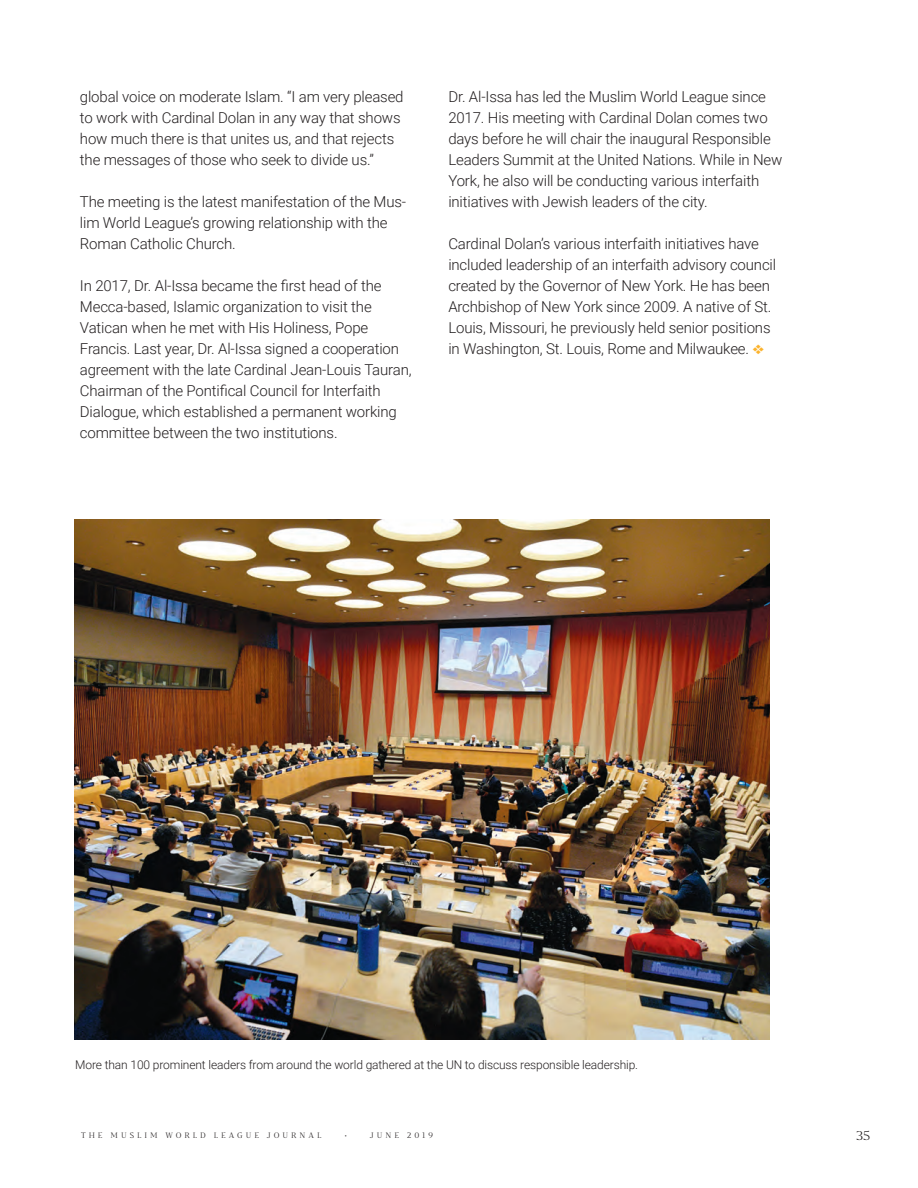
<style>
.page{position:relative;width:918px;height:1188px;background:#fff}
.page>*{position:absolute;margin:0;border:0;box-sizing:border-box;transform-origin:0 0}
.t1{font:300 15px/21px "Roboto";letter-spacing:-.01em;color:#231f20}
.t2{font:300 12px "Roboto";letter-spacing:-.01em;color:#231f20}
.t3{font:300 12px "Bw Darius";color:#231f20}
.t4{font:300 7.5px "Bw Darius";letter-spacing:.4em;color:#231f20}
.s1{color:#fcb32c}
</style>
<div class="page">
<img style="left:74px;top:519px;width:696px;height:521px">
<p class="t1" style="left:80px;top:86px;width:325px">global voice on moderate Islam. “I am very pleased to work with Cardinal Dolan in any way that shows how much there is that unites us, and that rejects the messages of those who seek to divide us.”</p>
<p class="t1" style="left:80px;top:191px;width:328px">The meeting is the latest manifestation of the Mus&shy;lim World League’s growing relationship with the<br>Roman Catholic Church.</p>
<p class="t1" style="left:80px;top:275px;width:333px">In 2017, Dr. Al-Issa became the first head of the Mecca-based, Islamic organization to visit the Vatican when he met with His Holiness, Pope Francis. Last year, Dr. Al-Issa signed a cooperation agreement with the late Cardinal Jean-Louis Tauran, Chairman of the Pontifical Council for Interfaith Dialogue, which established a permanent working committee between the two institutions.</p>
<p class="t1" style="left:448px;top:86px;width:336px">Dr. Al-Issa has led the Muslim World League since 2017. His meeting with Cardinal Dolan comes two days before he will chair the inaugural Responsible Leaders Summit at the United Nations. While in New York, he also will be conducting various interfaith initiatives with Jewish leaders of the city.</p>
<p class="t1" style="left:448px;top:233px;width:329px">Cardinal Dolan’s various interfaith initiatives have included leadership of an interfaith advisory council created by the Governor of New York. He has been Archbishop of New York since 2009. A native of St.<br>Louis, Missouri, he previously held senior positions in Washington, St. Louis, Rome and Milwaukee. <span class="s1">❖</span></p>
<p class="t2" style="left:75px;top:1056px;width:564px">More than 100 prominent leaders from around the world gathered at the UN to discuss responsible leadership.</p>
<p class="t4" style="left:81px;top:1130px;width:242px">THE MUSLIM WORLD LEAGUE JOURNAL</p>
<p class="t4" style="left:344px;top:1130px;width:4px">•</p>
<p class="t4" style="left:370px;top:1130px;width:64px">JUNE 2019</p>
<p class="t3" style="left:856px;top:1127px;width:16px">35</p>
</div>
